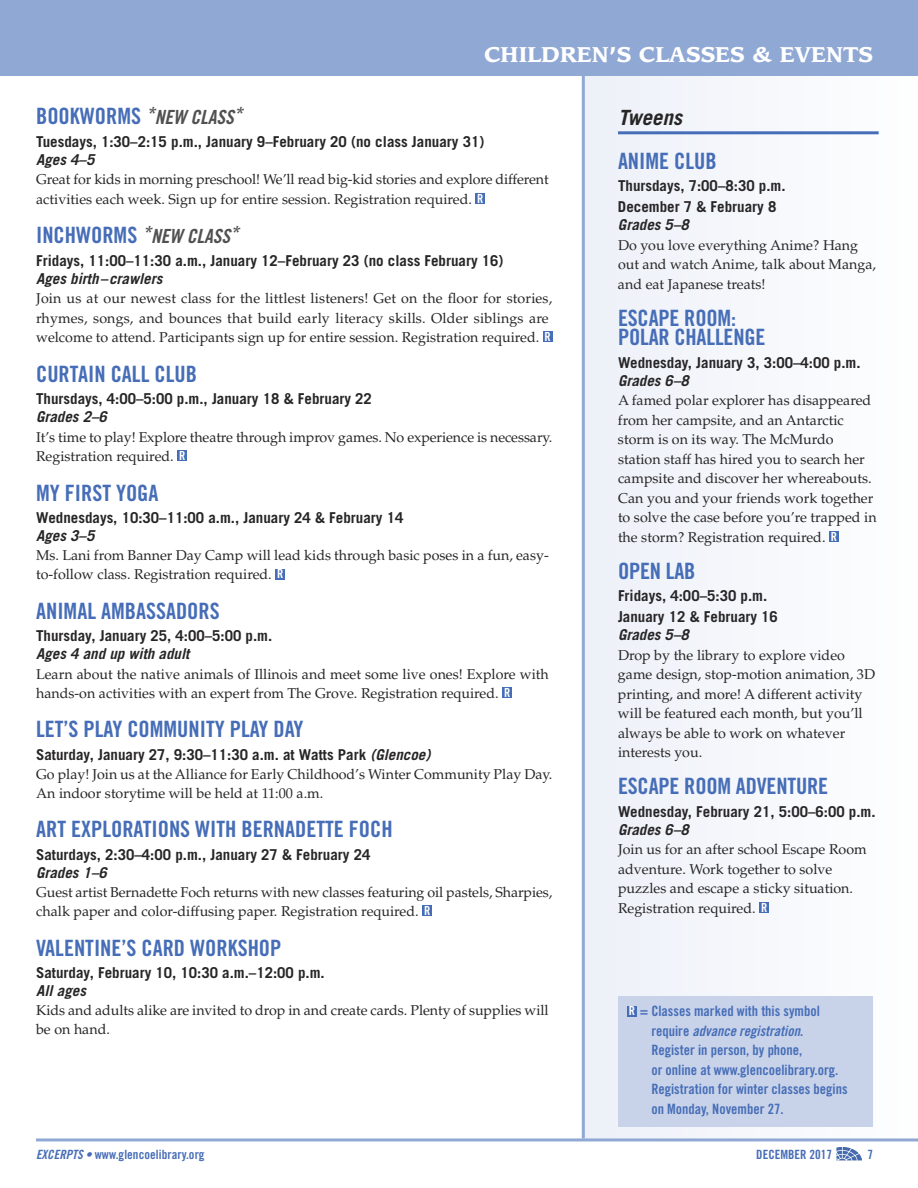
<style>
.page{position:relative;width:918px;height:1188px;background:#fff}
.page>*{position:absolute;margin:0;border:0;box-sizing:border-box;transform-origin:0 0}
.t1{font:22.5px/19.2px "Trade Gothic Bold Cond Twenty";color:#466db7}
.t2{font:700 21px "Leawood";letter-spacing:.01em;color:#fff}
.t3{font:italic 700 21px "Trade Gothic";color:#272526}
.t4{font:19.5px "Trade Gothic Bold Cond Twenty Obl";color:#525152}
.t5{font:700 15px/21px "Trade Gothic";color:#272526}
.t6{font:italic 700 15px "Trade Gothic";color:#272526}
.t7{font:14.25px/19.5px "Palatino";color:#272526}
.t8{font:14.25px/19.5px "Trade Gothic Bold Cond Twenty";color:#466db7}
.t9{font:14.25px "Trade Gothic Bold Cond Twenty Obl";color:#466db7}
.t10{font:12.75px "Trade Gothic Bold Cond Twenty";letter-spacing:.005em;color:#466db7}
.t11{font:12.6px "Trade Gothic Bold Cond Twenty";color:#fff}
.s1{font-family:"Trade Gothic Bold Cond Twenty";font-size:22.5px;color:#466db7}
.s2{font-style:italic}
.s3{font-family:"Trade Gothic Bold Cond Twenty"}
.s4{font-family:"Trade Gothic Bold Cond Twenty Obl"}
</style>
<div class="page">
<div style="left:583px;top:4px;width:335px;height:1134px;background:#f5f7fb"></div>
<hr style="left:582px;top:4px;width:3px;height:1134px;background:#90a8d4">
<div style="left:0;top:0;width:918px;height:76px;background:#90a8d4"></div>
<hr style="left:618px;top:131px;width:261px;height:3px;background:#466db7">
<div style="left:829px;top:531px;width:10px;height:11px;background:#466db7"></div>
<div style="left:759px;top:902px;width:10px;height:11px;background:#466db7"></div>
<hr style="left:36px;top:1138px;width:882px;height:3px;background:#90a8d4">
<svg style="left:836px;top:1147px;width:26px;height:13px"></svg>
<div style="left:476px;top:193px;width:9px;height:11px;background:#466db7"></div>
<div style="left:543px;top:332px;width:9px;height:10px;background:#466db7"></div>
<div style="left:177px;top:451px;width:10px;height:10px;background:#466db7"></div>
<div style="left:275px;top:569px;width:10px;height:10px;background:#466db7"></div>
<div style="left:502px;top:687px;width:10px;height:11px;background:#466db7"></div>
<div style="left:422px;top:905px;width:10px;height:11px;background:#466db7"></div>
<div style="left:618px;top:996px;width:255px;height:131px;background:#c8d3ea"></div>
<div style="left:627px;top:1006px;width:10px;height:11px;background:#466db7"></div>
<h2 class="t2" style="left:484px;top:45px;width:390px">CHILDREN’S CLASSES &amp; EVENTS</h2>
<h3 class="t4" style="left:36px;top:110px;width:208px"><span class="s1">BOOKWORMS</span> *NEW CLASS*</h3>
<p class="t5" style="left:36px;top:132px;width:450px">Tuesdays, 1:30–2:15 p.m., January 9–February 20 (no class January 31)</p>
<p class="t6" style="left:36px;top:154px;width:60px">Ages 4–5</p>
<p class="t7" style="left:36px;top:171px;width:514px">Great for kids in morning preschool! We’ll read big-kid stories and explore different activities each week. Sign up for entire session. Registration required.</p>
<h3 class="t4" style="left:36px;top:229px;width:204px"><span class="s1">INCHWORMS</span> *NEW CLASS*</h3>
<p class="t5" style="left:36px;top:251px;width:469px">Fridays, 11:00–11:30 a.m., January 12–February 23 (no class February 16)</p>
<p class="t6" style="left:36px;top:273px;width:128px">Ages birth–crawlers</p>
<p class="t7" style="left:36px;top:290px;width:518px">Join us at our newest class for the littlest listeners! Get on the floor for stories, rhymes, songs, and bounces that build early literacy skills. Older siblings are welcome to attend. Participants sign up for entire session. Registration required.</p>
<h1 class="t1" style="left:36px;top:366px;width:162px">CURTAIN CALL CLUB</h1>
<p class="t5" style="left:36px;top:390px;width:337px">Thursdays, 4:00–5:00 p.m., January 18 &amp; February 22</p>
<p class="t6" style="left:36px;top:411px;width:72px">Grades 2–6</p>
<p class="t7" style="left:36px;top:429px;width:518px">It’s time to play! Explore theatre through improv games. No experience is necessary.<br>Registration required.</p>
<h1 class="t1" style="left:36px;top:485px;width:124px">MY FIRST YOGA</h1>
<p class="t5" style="left:36px;top:509px;width:369px">Wednesdays, 10:30–11:00 a.m., January 24 &amp; February 14</p>
<p class="t6" style="left:36px;top:530px;width:60px">Ages 3–5</p>
<p class="t7" style="left:36px;top:548px;width:514px">Ms. Lani from Banner Day Camp will lead kids through basic poses in a fun, easy&shy;to-follow class. Registration required.</p>
<h1 class="t1" style="left:36px;top:603px;width:185px">ANIMAL AMBASSADORS</h1>
<p class="t5" style="left:36px;top:627px;width:238px">Thursday, January 25, 4:00–5:00 p.m.</p>
<p class="t6" style="left:36px;top:649px;width:155px">Ages 4 and up with adult</p>
<p class="t7" style="left:36px;top:666px;width:514px">Learn about the native animals of Illinois and meet some live ones! Explore with hands-on activities with an expert from The Grove. Registration required.</p>
<h1 class="t1" style="left:36px;top:721px;width:269px">LET’S PLAY COMMUNITY PLAY DAY</h1>
<p class="t5" style="left:36px;top:745px;width:396px">Saturday, January 27, 9:30–11:30 a.m. at Watts Park <span class="s2">(Glencoe)</span></p>
<p class="t7" style="left:36px;top:766px;width:518px">Go play! Join us at the Alliance for Early Childhood’s Winter Community Play Day.<br>An indoor storytime will be held at 11:00 a.m.</p>
<h1 class="t1" style="left:36px;top:822px;width:358px">ART EXPLORATIONS WITH BERNADETTE FOCH</h1>
<p class="t5" style="left:36px;top:845px;width:336px">Saturdays, 2:30–4:00 p.m., January 27 &amp; February 24</p>
<p class="t6" style="left:36px;top:867px;width:72px">Grades 1–6</p>
<p class="t7" style="left:36px;top:884px;width:518px;line-height:19px">Guest artist Bernadette Foch returns with new classes featuring oil pastels, Sharpies, chalk paper and color-diffusing paper. Registration required.</p>
<h1 class="t1" style="left:36px;top:940px;width:247px">VALENTINE’S CARD WORKSHOP</h1>
<p class="t5" style="left:36px;top:964px;width:290px">Saturday, February 10, 10:30 a.m.–12:00 p.m.</p>
<p class="t6" style="left:36px;top:985px;width:52px">All ages</p>
<p class="t7" style="left:36px;top:1003px;width:514px;line-height:19px">Kids and adults alike are invited to drop in and create cards. Plenty of supplies will be on hand.</p>
<p class="t11" style="left:477px;top:194px;width:8px">R</p>
<p class="t11" style="left:545px;top:332px;width:8px">R</p>
<p class="t11" style="left:179px;top:451px;width:8px">R</p>
<p class="t11" style="left:277px;top:569px;width:8px">R</p>
<p class="t11" style="left:504px;top:688px;width:8px">R</p>
<p class="t11" style="left:424px;top:906px;width:8px">R</p>
<h2 class="t3" style="left:618px;top:110px;width:66px">Tweens</h2>
<h1 class="t1" style="left:618px;top:153px;width:100px">ANIME CLUB</h1>
<p class="t5" style="left:618px;top:177px;width:169px">Thursdays, 7:00–8:30 p.m.<br>December 7 &amp; February 8</p>
<p class="t6" style="left:618px;top:219px;width:72px">Grades 5–8</p>
<p class="t7" style="left:618px;top:237px;width:260px">Do you love everything Anime? Hang out and watch Anime, talk about Manga, and eat Japanese treats!</p>
<h1 class="t1" style="left:618px;top:310px;width:149px">ESCAPE ROOM:<br>POLAR CHALLENGE</h1>
<p class="t5" style="left:618px;top:353px;width:244px">Wednesday, January 3, 3:00–4:00 p.m.</p>
<p class="t6" style="left:618px;top:375px;width:72px">Grades 6–8</p>
<p class="t7" style="left:618px;top:392px;width:260px">A famed polar explorer has disappeared from her campsite, and an Antarctic storm is on its way. The McMurdo station staff has hired you to search her campsite and discover her whereabouts.<br>Can you and your friends work together to solve the case before you’re trapped in the storm? Registration required.</p>
<h1 class="t1" style="left:618px;top:563px;width:79px">OPEN LAB</h1>
<p class="t5" style="left:618px;top:587px;width:162px">Fridays, 4:00–5:30 p.m.<br>January 12 &amp; February 16</p>
<p class="t6" style="left:618px;top:629px;width:72px">Grades 5–8</p>
<p class="t7" style="left:618px;top:647px;width:259px">Drop by the library to explore video game design, stop-motion animation, 3D printing, and more! A different activity will be featured each month, but you’ll always be able to work on whatever interests you.</p>
<h1 class="t1" style="left:618px;top:779px;width:212px">ESCAPE ROOM ADVENTURE</h1>
<p class="t5" style="left:618px;top:802px;width:259px">Wednesday, February 21, 5:00–6:00 p.m.</p>
<p class="t6" style="left:618px;top:824px;width:72px">Grades 6–8</p>
<p class="t7" style="left:618px;top:841px;width:250px">Join us for an after school Escape Room adventure. Work together to solve puzzles and escape a sticky situation.<br>Registration required.</p>
<p class="t11" style="left:831px;top:531px;width:8px">R</p>
<p class="t11" style="left:761px;top:903px;width:8px">R</p>
<p class="t8" style="left:640px;top:1002px;width:182px">= Classes marked with this symbol</p>
<p class="t9" style="left:651px;top:1025px;width:153px"><span class="s3">require</span> advance registration<span class="s3">.</span></p>
<p class="t8" style="left:651px;top:1041px;width:198px">Register in person, by phone,<br>or online at www.glencoelibrary.org.<br>Registration for winter classes begins on Monday, November 27.</p>
<p class="t11" style="left:629px;top:1006px;width:8px">R</p>
<p class="t10" style="left:36px;top:1150px;width:170px"><span class="s4">EXCERPTS •</span> www.glencoelibrary.org</p>
<p class="t10" style="left:756px;top:1150px;width:77px">DECEMBER 2017</p>
<p class="t10" style="left:867px;top:1150px;width:7px">7</p>
</div>
